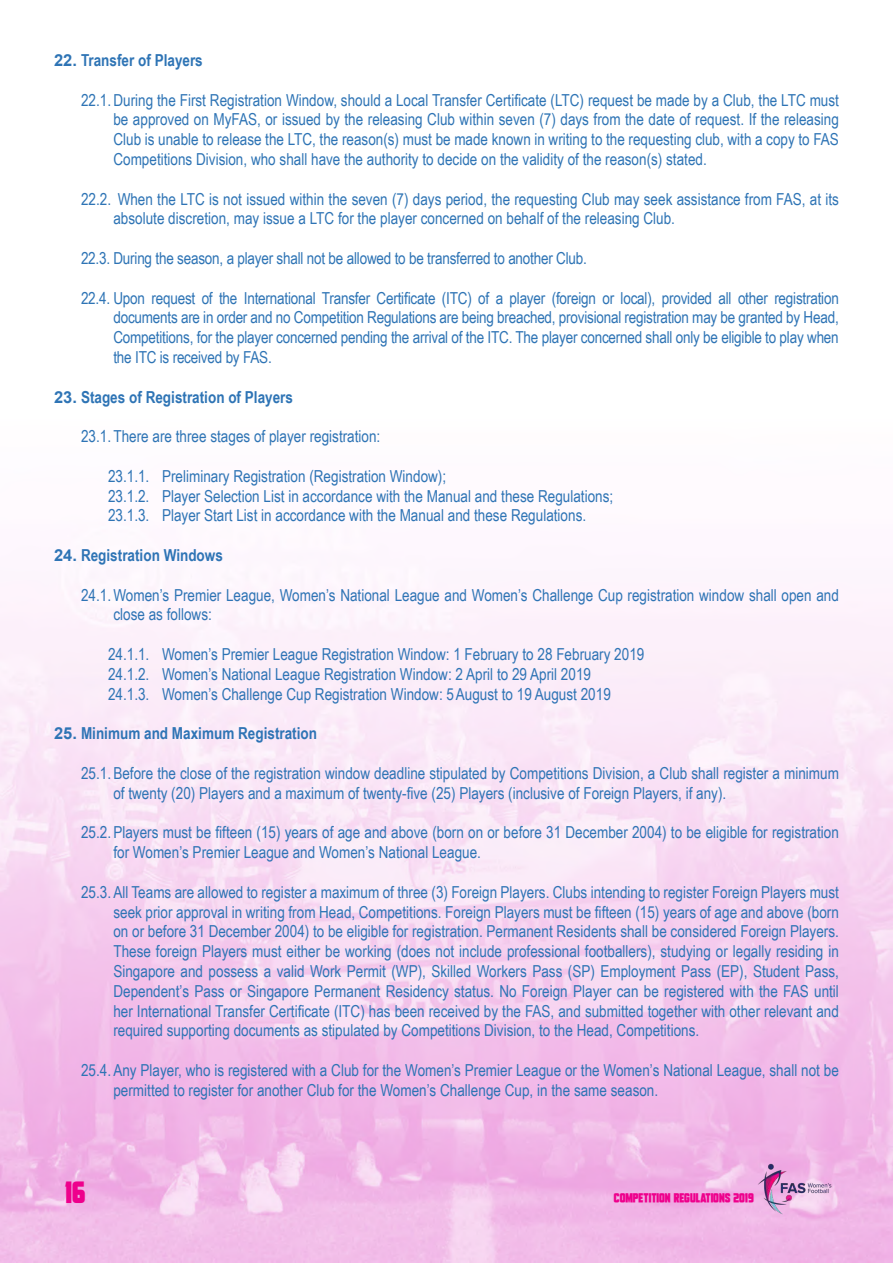
<style>
.page{position:relative;width:893px;height:1263px;background:#fff}
.page>*{position:absolute;margin:0;border:0;box-sizing:border-box;transform-origin:0 0}
.t1{font:21px "Tech Headlines";color:#ee008c}
.t2{font:16.5px/19.8px "Arial Narrow";color:#2e74b5}
.t3{font:700 16.5px "Arial Narrow";color:#2e74b5}
.t4{font:9px "Tech Headlines";color:#ee008c}
.s1{font-family:"Arial"}
</style>
<div class="page">
<img style="left:0;top:573px;width:893px;height:690px">
<img style="left:751px;top:1159px;width:88px;height:60px">
<p class="t3" style="left:54px;top:48px;width:150px"><span class="s1">22.</span> Transfer of Players</p>
<p class="t2" style="left:113px;top:89px;width:727px;text-align:justify;text-indent:-32px">22.1.During the First Registration Window, should a Local Transfer Certificate (LTC) request be made by a Club, the LTC must be approved on MyFAS, or issued by the releasing Club within seven (7) days from the date of request. If the releasing Club is unable to release the LTC, the reason(s) must be made known in writing to the requesting club, with a copy to FAS Competitions Division, who shall have the authority to decide on the validity of the reason(s) stated.</p>
<p class="t2" style="left:113px;top:188px;width:727px;text-indent:-32px">22.2. When the LTC is not issued within the seven (7) days period, the requesting Club may seek assistance from FAS, at its absolute discretion, may issue a LTC for the player concerned on behalf of the releasing Club.</p>
<p class="t2" style="left:81px;top:248px;width:507px">22.3. During the season, a player shall not be allowed to be transferred to another Club.</p>
<p class="t2" style="left:113px;top:287px;width:727px;text-align:justify;text-indent:-32px">22.4. Upon request of the International Transfer Certificate (ITC) of a player (foreign or local), provided all other registration documents are in order and no Competition Regulations are being breached, provisional registration may be granted by Head, Competitions, for the player concerned pending the arrival of the ITC. The player concerned shall only be eligible to play when the ITC is received by FAS.</p>
<p class="t3" style="left:54px;top:384px;width:241px"><span class="s1">23.</span> Stages of Registration of Players</p>
<p class="t2" style="left:81px;top:426px;width:301px">23.1. There are three stages of player registration:</p>
<p class="t2" style="left:108px;top:465px;width:507px">23.1.1. Preliminary Registration (Registration Window);<br>23.1.2. Player Selection List in accordance with the Manual and these Regulations;<br>23.1.3. Player Start List in accordance with the Manual and these Regulations.</p>
<p class="t3" style="left:54px;top:543px;width:170px"><span class="s1">24.</span> Registration Windows</p>
<p class="t2" style="left:113px;top:584px;width:727px;text-indent:-32px">24.1.Women’s Premier League, Women’s National League and Women’s Challenge Cup registration window shall open and close as follows:</p>
<p class="t2" style="left:108px;top:644px;width:538px">24.1.1. Women’s Premier League Registration Window: 1 February to 28 February 2019<br>24.1.2. Women’s National League Registration Window: 2 April to 29 April 2019<br>24.1.3. Women’s Challenge Cup Registration Window: 5August to 19 August 2019</p>
<p class="t3" style="left:54px;top:721px;width:265px"><span class="s1">25.</span> Minimum and Maximum Registration</p>
<p class="t2" style="left:113px;top:762px;width:727px;text-indent:-32px">25.1. Before the close of the registration window deadline stipulated by Competitions Division, a Club shall register a minimum of twenty (20) Players and a maximum of twenty-five (25) Players (inclusive of Foreign Players, if any).</p>
<p class="t2" style="left:113px;top:822px;width:727px;text-indent:-32px">25.2. Players must be fifteen (15) years of age and above (born on or before 31 December 2004) to be eligible for registration for Women’s Premier League and Women’s National League.</p>
<p class="t2" style="left:113px;top:881px;width:727px;text-align:justify;text-indent:-32px">25.3. All Teams are allowed to register a maximum of three (3) Foreign Players. Clubs intending to register Foreign Players must seek prior approval in writing from Head, Competitions. Foreign Players must be fifteen (15) years of age and above (born on or before 31 December 2004) to be eligible for registration. Permanent Residents shall be considered Foreign Players.<br>These foreign Players must either be working (does not include professional footballers), studying or legally residing in Singapore and possess a valid Work Permit (WP), Skilled Workers Pass (SP) Employment Pass (EP), Student Pass, Dependent’s Pass or Singapore Permanent Residency status. No Foreign Player can be registered with the FAS until her International Transfer Certificate (ITC) has been received by the FAS, and submitted together with other relevant and required supporting documents as stipulated by Competitions Division, to the Head, Competitions.</p>
<p class="t2" style="left:113px;top:1059px;width:727px;text-indent:-32px">25.4. Any Player, who is registered with a Club for the Women’s Premier League or the Women’s National League, shall not be permitted to register for another Club for the Women’s Challenge Cup, in the same season.</p>
<p class="t1" style="left:65px;top:1179px;width:22px">16</p>
<p class="t4" style="left:614px;top:1192px;width:141px">COMPETITION REGULATIONS 2019</p>
</div>
